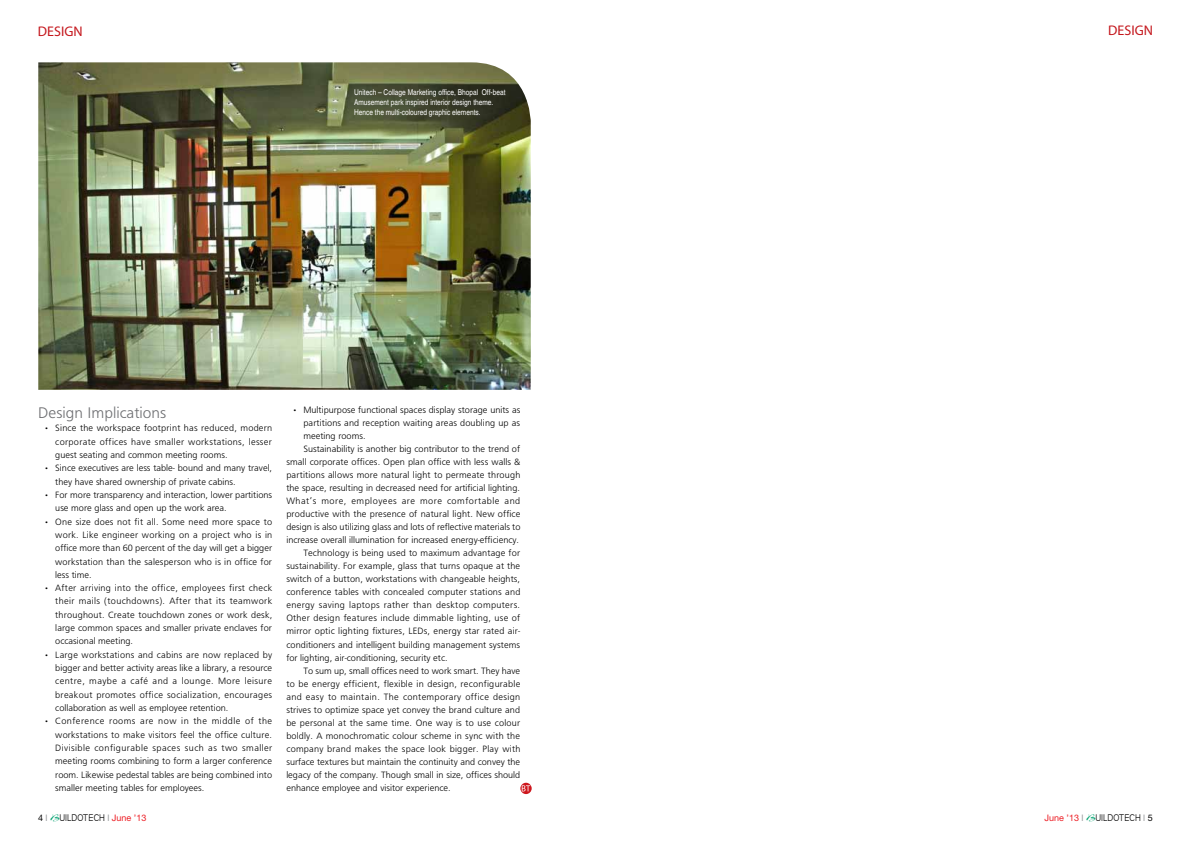
<style>
.page{position:relative;width:1191px;height:842px;background:#fff}
.page>*{position:absolute;margin:0;border:0;box-sizing:border-box;transform-origin:0 0}
.t1{font:16px "Frugal Sans Light DTC";color:#6d6e71}
.t2{font:14px "Myriad";color:#c4161c}
.t3{font:10px "Antique Oli T Ligh";color:#000}
.t4{font:9.5px/13.3px "Frugal Sans Light DTC";letter-spacing:.005em;color:#000;text-align:justify}
.t5{font:9.5px "Frugal Sans Light DTC";letter-spacing:.025em;color:#000}
.t6{font:9.5px "Frugal Sans Light DTC";letter-spacing:.035em;color:#000}
.t7{font:9.5px "Frugal Sans Light DTC";letter-spacing:.05em;color:#000}
.t8{font:condensed 8px/9.6px "Helvetica";color:#fff}
.s1{font-family:"Helvetica Neue";font-size:9px}
.s2{font-family:"Helvetica Neue";font-size:9px;color:#939598}
.s3{font-family:"Slogan D";color:#00a270}
.s4{font-family:"Helvetica Neue";font-size:9px;color:#ed1d24}
</style>
<div class="page">
<img style="left:38px;top:62px;width:493px;height:328px">
<svg style="left:520px;top:783px;width:11px;height:11px"></svg>
<svg style="left:522px;top:785px;width:8px;height:6px"></svg>
<h2 class="t2" style="left:38px;top:25px;width:46px">DESIGN</h2>
<h2 class="t2" style="left:1108px;top:23px;width:46px">DESIGN</h2>
<p class="t8" style="left:354px;top:88px;width:153px">Unitech – Collage Marketing office, Bhopal Off-beat<br>Amusement park inspired interior design theme.<br>Hence the multi-coloured graphic elements.</p>
<h1 class="t1" style="left:38px;top:404px;width:129px">Design Implications</h1>
<p class="t4" style="left:55px;top:421px;width:218px;text-indent:-11px">• Since the workspace footprint has reduced, modern corporate offices have smaller workstations, lesser guest seating and common meeting rooms.</p>
<p class="t4" style="left:55px;top:461px;width:218px;text-indent:-11px">• Since executives are less table- bound and many travel, they have shared ownership of private cabins.</p>
<p class="t4" style="left:55px;top:488px;width:218px;text-indent:-11px">• For more transparency and interaction, lower partitions use more glass and open up the work area.</p>
<p class="t4" style="left:55px;top:515px;width:218px;text-indent:-11px">• One size does not fit all. Some need more space to work. Like engineer working on a project who is in office more than 60 percent of the day will get a bigger workstation than the salesperson who is in office for less time.</p>
<p class="t4" style="left:55px;top:581px;width:218px;text-indent:-11px">• After arriving into the office, employees first check their mails (touchdowns). After that its teamwork throughout. Create touchdown zones or work desk, large common spaces and smaller private enclaves for occasional meeting.</p>
<p class="t4" style="left:55px;top:648px;width:218px;text-indent:-11px">• Large workstations and cabins are now replaced by bigger and better activity areas like a library, a resource centre, maybe a café and a lounge. More leisure breakout promotes office socialization, encourages collaboration as well as employee retention.</p>
<p class="t4" style="left:55px;top:714px;width:218px;text-indent:-11px">• Conference rooms are now in the middle of the workstations to make visitors feel the office culture.<br>Divisible configurable spaces such as two smaller meeting rooms combining to form a larger conference room. Likewise pedestal tables are being combined into smaller meeting tables for employees.</p>
<p class="t4" style="left:292px;top:403px;width:230px">• Multipurpose functional spaces display storage units as</p>
<p class="t4" style="left:303px;top:416px;width:218px">partitions and reception waiting areas doubling up as</p>
<p class="t4" style="left:303px;top:429px;width:64px">meeting rooms.</p>
<p class="t4" style="left:303px;top:442px;width:218px">Sustainability is another big contributor to the trend of</p>
<p class="t4" style="left:286px;top:455px;width:235px">small corporate offices. Open plan office with less walls &amp;</p>
<p class="t4" style="left:286px;top:468px;width:235px">partitions allows more natural light to permeate through</p>
<p class="t4" style="left:286px;top:481px;width:235px">the space, resulting in decreased need for artificial lighting.</p>
<p class="t7" style="left:286px;top:496px;width:235px">What’s more, employees are more comfortable and</p>
<p class="t4" style="left:286px;top:507px;width:235px">productive with the presence of natural light. New office</p>
<p class="t4" style="left:286px;top:520px;width:236px">design is also utilizing glass and lots of reflective materials to</p>
<p class="t4" style="left:286px;top:533px;width:234px">increase overall illumination for increased energy-efficiency.</p>
<p class="t4" style="left:303px;top:546px;width:218px">Technology is being used to maximum advantage for</p>
<p class="t4" style="left:286px;top:559px;width:235px">sustainability. For example, glass that turns opaque at the</p>
<p class="t4" style="left:286px;top:572px;width:235px">switch of a button, workstations with changeable heights,</p>
<p class="t4" style="left:286px;top:585px;width:235px">conference tables with concealed computer stations and</p>
<p class="t6" style="left:286px;top:600px;width:235px">energy saving laptops rather than desktop computers.</p>
<p class="t4" style="left:286px;top:611px;width:235px">Other design features include dimmable lighting, use of</p>
<p class="t4" style="left:286px;top:625px;width:235px">mirror optic lighting fixtures, LEDs, energy star rated air-</p>
<p class="t4" style="left:286px;top:638px;width:235px">conditioners and intelligent building management systems</p>
<p class="t4" style="left:286px;top:651px;width:163px">for lighting, air-conditioning, security etc.</p>
<p class="t4" style="left:303px;top:664px;width:218px">To sum up, small offices need to work smart. They have</p>
<p class="t5" style="left:286px;top:678px;width:235px">to be energy efficient, flexible in design, reconfigurable</p>
<p class="t6" style="left:286px;top:691px;width:235px">and easy to maintain. The contemporary office design</p>
<p class="t4" style="left:286px;top:703px;width:235px">strives to optimize space yet convey the brand culture and</p>
<p class="t4" style="left:286px;top:716px;width:235px">be personal at the same time. One way is to use colour</p>
<p class="t4" style="left:286px;top:729px;width:235px">boldly. A monochromatic colour scheme in sync with the</p>
<p class="t5" style="left:286px;top:743px;width:235px">company brand makes the space look bigger. Play with</p>
<p class="t4" style="left:286px;top:755px;width:235px">surface textures but maintain the continuity and convey the</p>
<p class="t4" style="left:286px;top:768px;width:235px">legacy of the company. Though small in size, offices should</p>
<p class="t4" style="left:286px;top:781px;width:166px">enhance employee and visitor experience.</p>
<p class="t3" style="left:38px;top:812px;width:110px"><span class="s1">4</span> <span class="s2">l</span> <span class="s3">B</span>UILDOTECH <span class="s2">l</span> <span class="s4">June ’13</span></p>
<p class="t3" style="left:1044px;top:812px;width:110px"><span class="s4">June ’13</span> <span class="s2">l</span> <span class="s3">B</span>UILDOTECH <span class="s2">l</span> <span class="s1">5</span></p>
</div>
